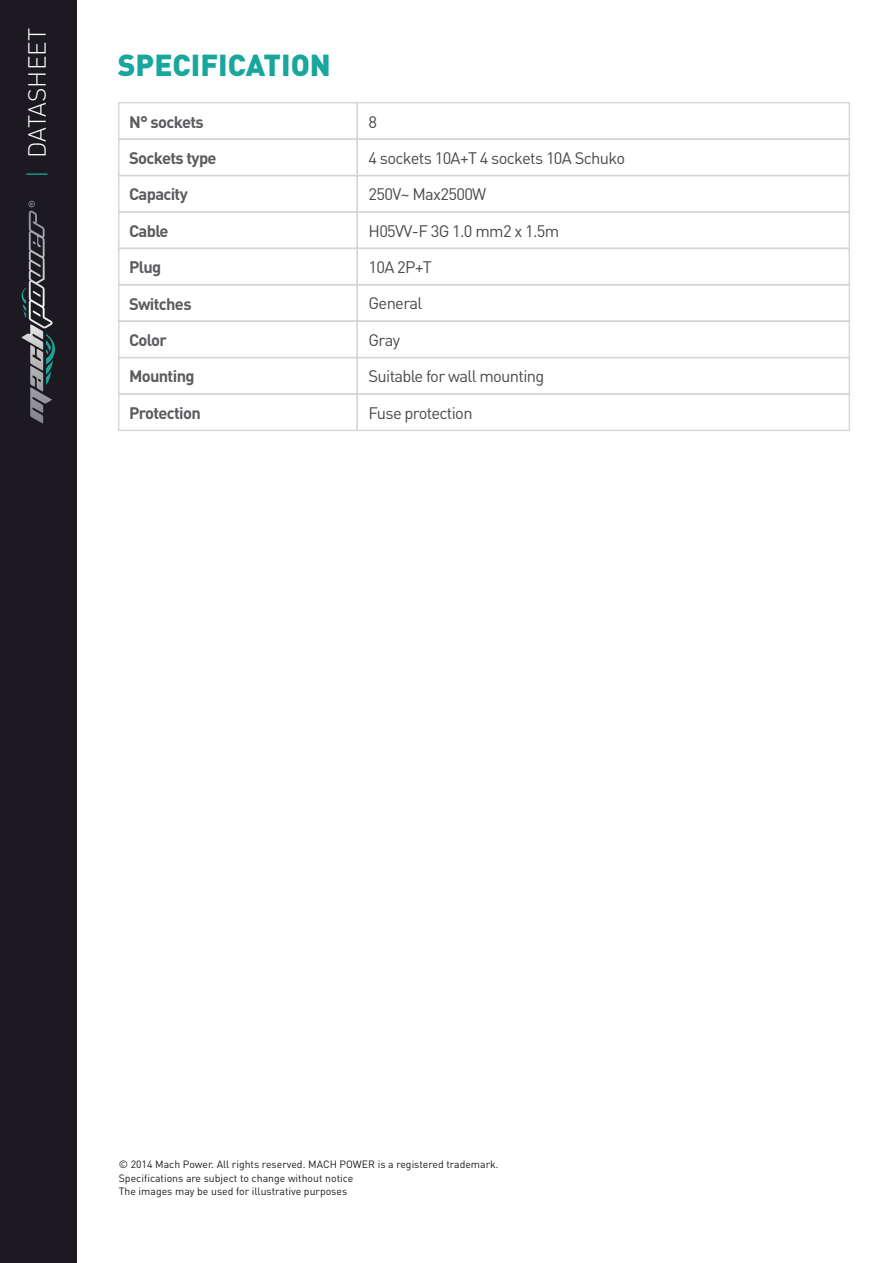
<style>
.page{position:relative;width:893px;height:1263px;background:#fff}
.page>*{position:absolute;margin:0;border:0;box-sizing:border-box;transform-origin:0 0}
.t1{font:900 30px "DIN";color:#19a79d}
.t2{font:300 24.45px "DIN";color:#fff}
.t3{font:16.5px "DIN";letter-spacing:-.04em;color:#484a4d}
.t4{font:700 16.5px "DIN";letter-spacing:-.04em;color:#5a5c5f}
.t5{font:10.5px/13.6px "DIN";color:#1c1a20}
.s1{color:#1da69b}
</style>
<div class="page">
<div style="left:0;top:0;width:76px;height:1263px;background:#1c1a20"></div>
<svg style="left:46px;top:334px;width:9px;height:51px"></svg>
<svg style="left:22px;top:201px;width:31px;height:127px"></svg>
<div style="left:118px;top:138px;width:240px;height:38px;border:1px solid #d3d5d7"></div>
<div style="left:118px;top:175px;width:240px;height:38px;border:1px solid #d3d5d7"></div>
<div style="left:118px;top:284px;width:240px;height:38px;border:1px solid #d3d5d7"></div>
<div style="left:118px;top:357px;width:240px;height:38px;border:1px solid #d3d5d7"></div>
<div style="left:118px;top:393px;width:240px;height:38px;border:1px solid #d3d5d7"></div>
<div style="left:357px;top:211px;width:493px;height:38px;border:1px solid #d3d5d7"></div>
<div style="left:357px;top:248px;width:493px;height:37px;border:1px solid #d3d5d7"></div>
<div style="left:357px;top:138px;width:493px;height:38px;border:1px solid #d3d5d7"></div>
<div style="left:118px;top:102px;width:240px;height:38px;border:1px solid #d3d5d7"></div>
<div style="left:357px;top:102px;width:493px;height:38px;border:1px solid #d3d5d7"></div>
<div style="left:357px;top:175px;width:493px;height:38px;border:1px solid #d3d5d7"></div>
<div style="left:357px;top:284px;width:493px;height:38px;border:1px solid #d3d5d7"></div>
<div style="left:357px;top:357px;width:493px;height:38px;border:1px solid #d3d5d7"></div>
<div style="left:118px;top:320px;width:240px;height:38px;border:1px solid #d3d5d7"></div>
<div style="left:118px;top:211px;width:240px;height:38px;border:1px solid #d3d5d7"></div>
<div style="left:118px;top:248px;width:240px;height:37px;border:1px solid #d3d5d7"></div>
<div style="left:357px;top:320px;width:493px;height:38px;border:1px solid #d3d5d7"></div>
<div style="left:357px;top:393px;width:493px;height:38px;border:1px solid #d3d5d7"></div>
<h2 class="t2" style="left:22px;top:178px;width:152px;rotate:-90deg"><span class="s1">|</span> DATASHEET</h2>
<h1 class="t1" style="left:118px;top:46px;width:215px">SPECIFICATION</h1>
<h3 class="t4" style="left:129px;top:111px;width:76px">N° sockets</h3>
<h3 class="t4" style="left:129px;top:147px;width:89px">Sockets type</h3>
<h3 class="t4" style="left:129px;top:184px;width:60px">Capacity</h3>
<h3 class="t4" style="left:129px;top:220px;width:41px">Cable</h3>
<h3 class="t4" style="left:129px;top:256px;width:34px">Plug</h3>
<h3 class="t4" style="left:129px;top:293px;width:64px">Switches</h3>
<h3 class="t4" style="left:129px;top:329px;width:40px">Color</h3>
<h3 class="t4" style="left:129px;top:365px;width:67px">Mounting</h3>
<h3 class="t4" style="left:129px;top:402px;width:73px">Protection</h3>
<h3 class="t3" style="left:369px;top:111px;width:10px">8</h3>
<h3 class="t3" style="left:369px;top:148px;width:258px">4 sockets 10A+T 4 sockets 10A Schuko</h3>
<h3 class="t3" style="left:369px;top:184px;width:119px">250V~ Max2500W</h3>
<h3 class="t3" style="left:369px;top:220px;width:192px">H05VV-F 3G 1.0 mm2 x 1.5m</h3>
<h3 class="t3" style="left:369px;top:257px;width:65px">10A 2P+T</h3>
<h3 class="t3" style="left:369px;top:293px;width:55px">General</h3>
<h3 class="t3" style="left:369px;top:330px;width:33px">Gray</h3>
<h3 class="t3" style="left:369px;top:366px;width:177px">Suitable for wall mounting</h3>
<h3 class="t3" style="left:369px;top:402px;width:106px">Fuse protection</h3>
<p class="t5" style="left:119px;top:1157px;width:381px">© 2014 Mach Power. All rights reserved. MACH POWER is a registered trademark.<br>Specifications are subject to change without notice<br>The images may be used for illustrative purposes</p>
</div>
